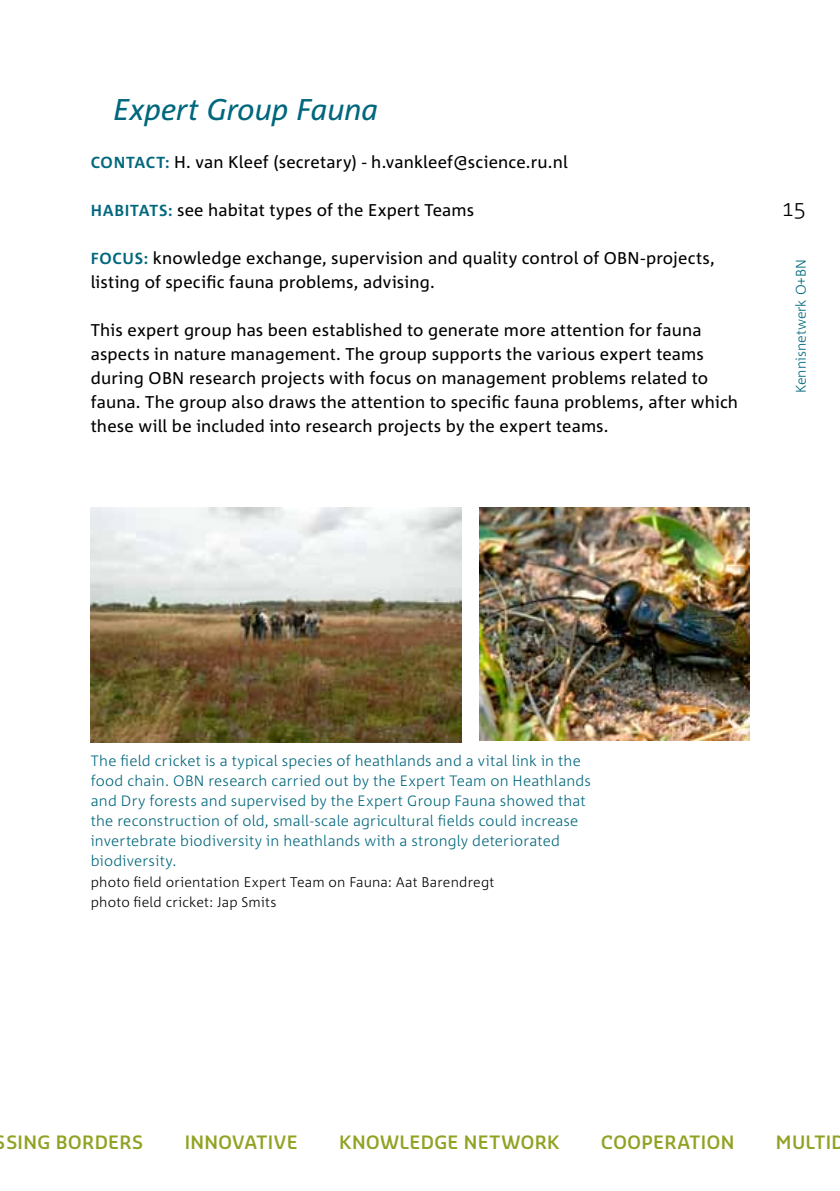
<style>
.page{position:relative;width:840px;height:1191px;background:#fff}
.page>*{position:absolute;margin:0;border:0;box-sizing:border-box;transform-origin:0 0}
.t1{font:italic 30px "Corpid C1";letter-spacing:-.01em;color:#00677d}
.t2{font:300 22px "Corpid C1";color:#000}
.t3{font:600 18px "Sansa";letter-spacing:.025em;color:#91a223}
.t4{font:17px/24px "Corpid C1";letter-spacing:.01em;color:#000}
.t5{font:700 16px "Corpid C1";color:#00677d}
.t6{font:300 15px/20px "Corpid C1";letter-spacing:.015em;color:#00677d}
.t7{font:300 14px/20px "Corpid C1";letter-spacing:.015em;color:#000}
.t8{font:300 14px "Corpid C1";color:#00677d}
.s1{font-weight:700;font-size:16px;color:#00677d}
</style>
<div class="page">
<img style="left:479px;top:508px;width:269px;height:232px">
<img style="left:91px;top:508px;width:370px;height:235px">
<h1 class="t1" style="left:113px;top:91px;width:266px">Expert Group Fauna</h1>
<p class="t5" style="left:91px;top:152px;width:22px">CONT</p>
<p class="t4" style="left:134px;top:150px;width:434px"><span class="s1">ACT:</span> H. van Kleef (secretary) - h.vankleef@science.ru.nl</p>
<p class="t4" style="left:91px;top:198px;width:385px"><span class="s1">HABITATS:</span> see habitat types of the Expert Teams</p>
<p class="t4" style="left:91px;top:246px;width:625px"><span class="s1">FOCUS:</span> knowledge exchange, supervision and quality control of OBN-projects, listing of specific fauna problems, advising.</p>
<p class="t4" style="left:91px;top:318px;width:648px">This expert group has been established to generate more attention for fauna aspects in nature management. The group supports the various expert teams during OBN research projects with focus on management problems related to fauna. The group also draws the attention to specific fauna problems, after which these will be included into research projects by the expert teams.</p>
<p class="t2" style="left:781px;top:194px;width:26px">15</p>
<p class="t8" style="left:791px;top:393px;width:135px;rotate:-90deg">Kennisnetwerk O+BN</p>
<p class="t6" style="left:91px;top:751px;width:501px">The field cricket is a typical species of heathlands and a vital link in the food chain. OBN research carried out by the Expert Team on Heathlands and Dry forests and supervised by the Expert Group Fauna showed that the reconstruction of old, small-scale agricultural fields could increase invertebrate biodiversity in heathlands with a strongly deteriorated biodiversity.</p>
<p class="t7" style="left:91px;top:871px;width:405px">photo field orientation Expert Team on Fauna: Aat Barendregt photo field cricket: Jap Smits</p>
<p class="t3" style="left:-5px;top:1130px;width:149px">SSING BORDERS</p>
<p class="t3" style="left:184px;top:1130px;width:114px">INNOVATIVE</p>
<p class="t3" style="left:339px;top:1130px;width:222px">KNOWLEDGE NETWORK</p>
<p class="t3" style="left:601px;top:1130px;width:134px">COOPERATION</p>
<p class="t3" style="left:775px;top:1130px;width:70px">MULTID</p>
</div>
